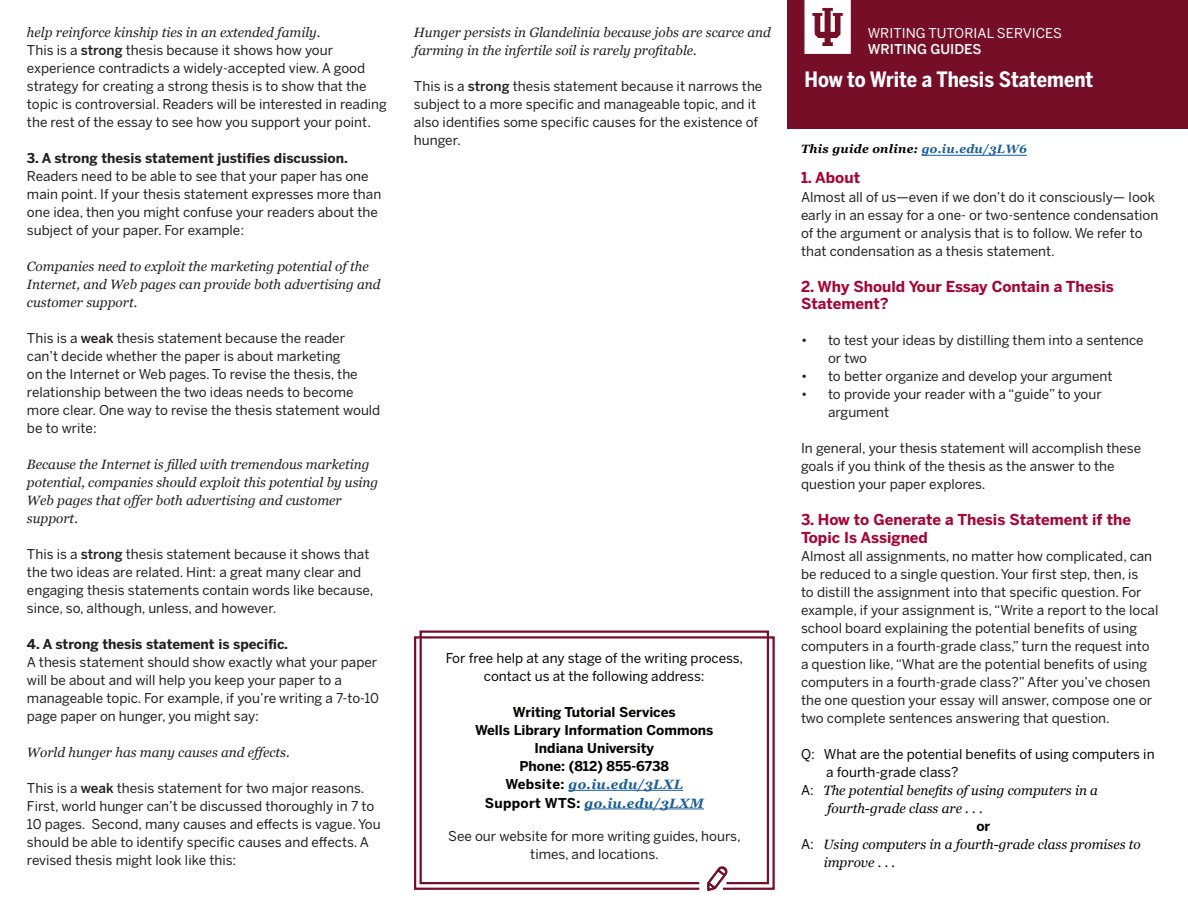
<style>
.page{position:relative;width:1188px;height:918px;background:#fff}
.page>*{position:absolute;margin:0;border:0;box-sizing:border-box;transform-origin:0 0}
.t1{font:700 21px "Benton Sans Cond";color:#fff}
.Sub-subheading{font:700 15px "Benton Sans";color:#a90332}
.A{font:700 15px/17.7px "Benton Sans";color:#a90332}
.Sub-sub-subheading{font:13.5px/18px "Benton Sans";color:#231f20}
.Text_Paragraph{font:13.5px/18px "Benton Sans";color:#231f20}
.Sub-sub-subheading-2{font:italic 13.5px/18px "Georgia";color:#231f20}
.A-2{font:13.5px/18px "Benton Sans";color:#231f20}
.Text_Paragraph-2{font:italic 13.5px "Georgia";color:#040503}
.Text_Paragraph-3{font:700 13.5px "Benton Sans";color:#040503}
.Sub-sub-subheading-3{font:700 13.5px "Benton Sans";color:#231f20}
.Text_Paragraph-4{font:13.5px/18px "Benton Sans";color:#040503;text-align:center}
.Sub-sub-subheading-4{font:13.5px/18px "Benton Sans";color:#040503}
.P{font:italic 700 13.5px/18.6px "Georgia";letter-spacing:.025em;color:#175d9e;text-align:center}
.Text_Paragraph-5{font:italic 13.5px "Georgia";color:#231f20}
.t2{font:13.5px/16.2px "Benton Sans";color:#fff}
.A-3{font:italic 700 12px "Georgia";letter-spacing:.025em;color:#000}
.s1{font-weight:500}
.s2{font-family:"Benton Sans";font-style:normal;color:#040503}
.s3{color:#175d9e}
.s4{font-family:"Benton Sans";font-style:normal}
</style>
<div class="page">
<div style="left:788px;top:0;width:400px;height:128px;background:#770e28"></div>
<svg style="left:804px;top:0;width:47px;height:54px"></svg>
<svg style="left:414px;top:636px;width:361px;height:255px"></svg>
<svg style="left:418px;top:630px;width:352px;height:255px"></svg>
<hr style="left:569px;top:790px;width:114px;height:1px;background:#175d9e">
<hr style="left:585px;top:809px;width:119px;height:1px;background:#175d9e">
<hr style="left:922px;top:155px;width:105px;height:1px;background:#175d9e">
<p class="Text_Paragraph-5" style="left:27px;top:23px;width:295px">help reinforce kinship ties in an extended family.</p>
<p class="Text_Paragraph" style="left:27px;top:41px;width:362px">This is a <span class="s1">strong</span> thesis because it shows how your experience contradicts a widely-accepted view. A good strategy for creating a strong thesis is to show that the topic is controversial. Readers will be interested in reading the rest of the essay to see how you support your point.</p>
<h4 class="Sub-sub-subheading-3" style="left:27px;top:150px;width:322px">3. A strong thesis statement justifies discussion.</h4>
<h4 class="Sub-sub-subheading" style="left:27px;top:167px;width:356px">Readers need to be able to see that your paper has one main point. If your thesis statement expresses more than one idea, then you might confuse your readers about the subject of your paper. For example:</h4>
<h4 class="Sub-sub-subheading-2" style="left:27px;top:257px;width:355px">Companies need to exploit the marketing potential of the<br>Internet, and Web pages can provide both advertising and customer support.</h4>
<h4 class="Sub-sub-subheading" style="left:27px;top:329px;width:355px">This is a <span class="s1">weak</span> thesis statement because the reader<br>can’t decide whether the paper is about marketing<br>on the Internet or Web pages. To revise the thesis, the relationship between the two ideas needs to become more clear. One way to revise the thesis statement would be to write:</h4>
<h4 class="Sub-sub-subheading-2" style="left:27px;top:455px;width:353px">Because the Internet is filled with tremendous marketing potential, companies should exploit this potential by using Web pages that offer both advertising and customer support.</h4>
<h4 class="Sub-sub-subheading" style="left:27px;top:545px;width:344px">This is a <span class="s1">strong</span> thesis statement because it shows that the two ideas are related. Hint: a great many clear and</h4>
<h4 class="Sub-sub-subheading" style="left:27px;top:581px;width:348px">engaging thesis statements contain words like because, since, so, although, unless, and however.</h4>
<h4 class="Sub-sub-subheading-3" style="left:27px;top:636px;width:263px">4. A strong thesis statement is specific.</h4>
<h4 class="Sub-sub-subheading" style="left:27px;top:653px;width:354px">A thesis statement should show exactly what your paper will be about and will help you keep your paper to a manageable topic. For example, if you’re writing a 7-to-10 page paper on hunger, you might say:</h4>
<h4 class="Sub-sub-subheading-2" style="left:27px;top:743px;width:264px">World hunger has many causes and effects.</h4>
<h4 class="Sub-sub-subheading" style="left:27px;top:779px;width:339px">This is a <span class="s1">weak</span> thesis statement for two major reasons.</h4>
<h4 class="Sub-sub-subheading" style="left:27px;top:797px;width:355px">First, world hunger can’t be discussed thoroughly in 7 to<br>10 pages. Second, many causes and effects is vague. You should be able to identify specific causes and effects. A</h4>
<h4 class="Sub-sub-subheading" style="left:27px;top:851px;width:211px">revised thesis might look like this:</h4>
<h4 class="Sub-sub-subheading-2" style="left:414px;top:23px;width:358px">Hunger persists in Glandelinia because jobs are scarce and farming in the infertile soil is rarely profitable.</h4>
<h4 class="Sub-sub-subheading" style="left:414px;top:77px;width:350px">This is a <span class="s1">strong</span> thesis statement because it narrows the subject to a more specific and manageable topic, and it also identifies some specific causes for the existence of hunger.</h4>
<p class="Text_Paragraph-4" style="left:446px;top:649px;width:299px">For free help at any stage of the writing process, contact us at the following address:</p>
<p class="Text_Paragraph-3" style="left:513px;top:704px;width:164px">Writing Tutorial Services</p>
<p class="Text_Paragraph-3" style="left:475px;top:722px;width:240px">Wells Library Information Commons</p>
<p class="Text_Paragraph-3" style="left:534px;top:740px;width:121px">Indiana University</p>
<p class="Text_Paragraph-3" style="left:519px;top:758px;width:151px">Phone: (812) 855-6738</p>
<p class="P" style="left:485px;top:774px;width:221px"><span class="s2">Website:</span> go.iu.edu/3LXL<br><span class="s2">Support WTS:</span> go.iu.edu/3LXM</p>
<p class="Text_Paragraph" style="left:448px;top:827px;width:294px;text-align:center">See our website for more writing guides, hours, times, and locations.</p>
<h1 class="t2" style="left:868px;top:25px;width:196px">WRITING TUTORIAL SERVICES<br><span class="s1">WRITING GUIDES</span></h1>
<h2 class="t1" style="left:804px;top:66px;width:290px">How to Write a Thesis Statement</h2>
<p class="A-3" style="left:801px;top:140px;width:228px">This guide online: <span class="s3">go.iu.edu/3LW6</span></p>
<p class="A" style="left:801px;top:169px;width:61px">1. About</p>
<p class="A-2" style="left:801px;top:188px;width:359px">Almost all of us—even if we don’t do it consciously— look early in an essay for a one- or two-sentence condensation of the argument or analysis that is to follow. We refer to that condensation as a thesis statement.</p>
<p class="A" style="left:801px;top:277px;width:314px">2. Why Should Your Essay Contain a Thesis<br>Statement?</p>
<p class="Text_Paragraph" style="left:828px;top:331px;width:317px;text-indent:-27px">• to test your ideas by distilling them into a sentence or two</p>
<p class="Text_Paragraph" style="left:801px;top:367px;width:313px">• to better organize and develop your argument</p>
<p class="Text_Paragraph" style="left:828px;top:385px;width:275px;text-indent:-27px">• to provide your reader with a “guide” to your argument</p>
<p class="Text_Paragraph" style="left:801px;top:439px;width:342px">In general, your thesis statement will accomplish these goals if you think of the thesis as the answer to the question your paper explores.</p>
<h3 class="Sub-subheading" style="left:801px;top:510px;width:332px">3. How to Generate a Thesis Statement if the</h3>
<h3 class="Sub-subheading" style="left:801px;top:528px;width:128px">Topic Is Assigned</h3>
<p class="Text_Paragraph" style="left:801px;top:547px;width:359px">Almost all assignments, no matter how complicated, can be reduced to a single question. Your first step, then, is<br>to distill the assignment into that specific question. For example, if your assignment is, “Write a report to the local school board explaining the potential benefits of using computers in a fourth-grade class,” turn the request into a question like, “What are the potential benefits of using computers in a fourth-grade class?” After you’ve chosen the one question your essay will answer, compose one or two complete sentences answering that question.</p>
<h4 class="Sub-sub-subheading-4" style="left:826px;top:745px;width:330px;text-indent:-25px">Q: What are the potential benefits of using computers in a fourth-grade class?</h4>
<p class="Text_Paragraph-2" style="left:801px;top:780px;width:298px"><span class="s4">A:</span> The potential benefits of using computers in a</p>
<p class="Text_Paragraph-2" style="left:827px;top:798px;width:157px">fourth-grade class are . . .</p>
<p class="Text_Paragraph-3" style="left:976px;top:817px;width:15px">or</p>
<p class="Text_Paragraph-2" style="left:801px;top:834px;width:341px"><span class="s4">A:</span> Using computers in a fourth-grade class promises to</p>
<p class="Text_Paragraph-2" style="left:824px;top:852px;width:73px">improve . . .</p>
</div>
